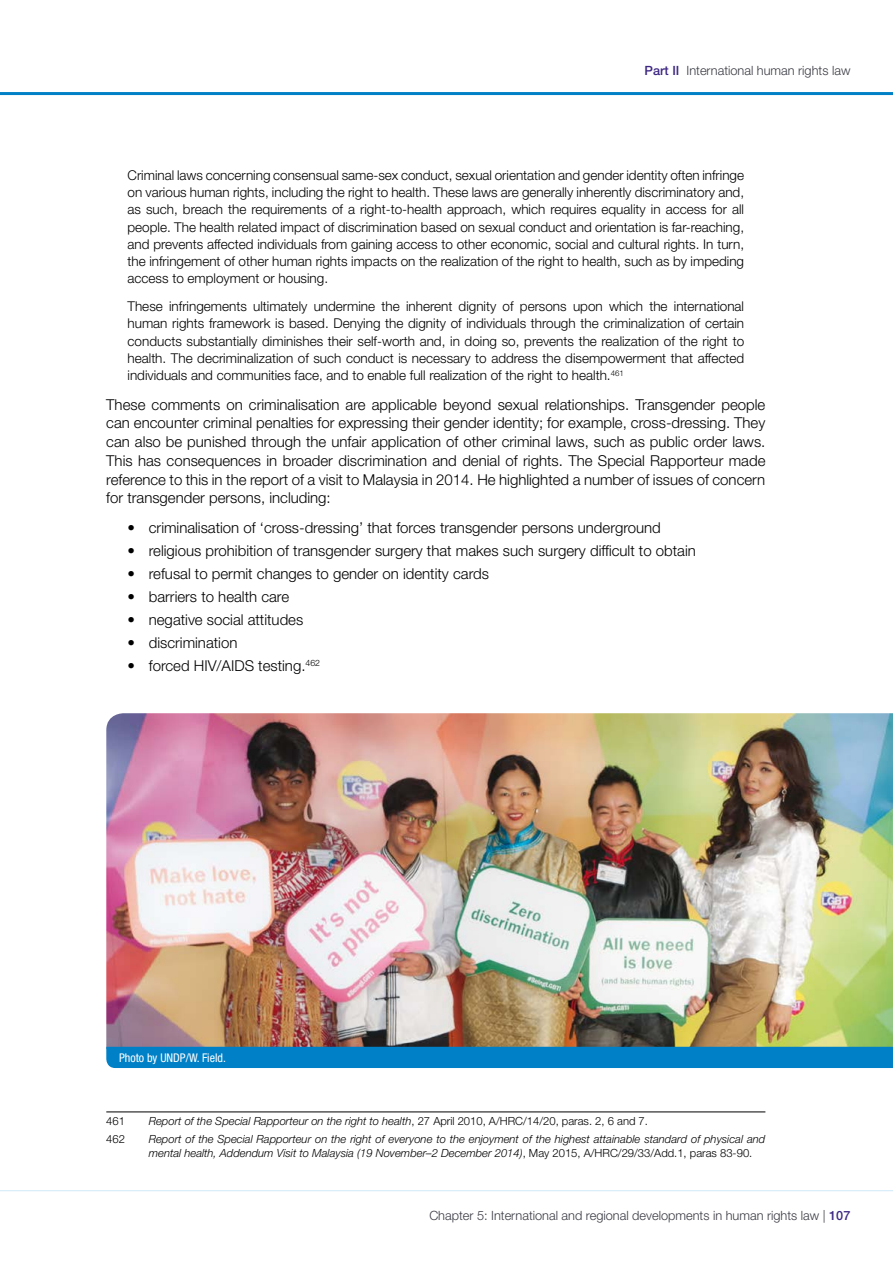
<style>
.page{position:relative;width:893px;height:1263px;background:#fff}
.page>*{position:absolute;margin:0;border:0;box-sizing:border-box;transform-origin:0 0}
.t1{font:300 15px/18.8px "Helvetica Neue LT Std";color:#000;text-align:justify}
.t2{font:300 13.5px/17.2px "Helvetica Neue LT Std";color:#000;text-align:justify}
.t3{font:300 12.75px "Helvetica Neue LT Std";color:#3a3b43}
.t4{font:condensed 12px "Helvetica Neue LT Std";color:#fff}
.t5{font:italic 300 11.25px/13.5px "Helvetica Neue LT Std";color:#000}
.t6{font:300 11.25px "Helvetica Neue LT Std";color:#000}
.s1{font-weight:500;color:#3e2883}
.s2{font-style:normal}
</style>
<div class="page">
<hr style="left:0;top:1190px;width:893px;height:1px;background:#d4ecf9">
<hr style="left:0;top:92px;width:893px;height:3px;background:#0080c6">
<hr style="left:106px;top:1111px;width:659px;height:1px;background:#000">
<img style="left:106px;top:713px;width:787px;height:334px">
<div style="left:106px;top:1047px;width:787px;height:21px;background:#0080c6"></div>
<p class="t3" style="left:644px;top:63px;width:207px"><span class="s1">Part II</span> International human rights law</p>
<p class="t2" style="left:128px;top:166px;width:618px">Criminal laws concerning consensual same-sex conduct, sexual orientation and gender identity often infringe on various human rights, including the right to health. These laws are generally inherently discriminatory and, as such, breach the requirements of a right-to-health approach, which requires equality in access for all people. The health related impact of discrimination based on sexual conduct and orientation is far-reaching, and prevents affected individuals from gaining access to other economic, social and cultural rights. In turn, the infringement of other human rights impacts on the realization of the right to health, such as by impeding access to employment or housing.</p>
<p class="t2" style="left:128px;top:297px;width:618px">These infringements ultimately undermine the inherent dignity of persons upon which the international human rights framework is based. Denying the dignity of individuals through the criminalization of certain conducts substantially diminishes their self-worth and, in doing so, prevents the realization of the right to health. The decriminalization of such conduct is necessary to address the disempowerment that affected individuals and communities face, and to enable full realization of the right to health.<sup>461</sup></p>
<p class="t1" style="left:106px;top:394px;width:661px">These comments on criminalisation are applicable beyond sexual relationships. Transgender people can encounter criminal penalties for expressing their gender identity; for example, cross-dressing. They can also be punished through the unfair application of other criminal laws, such as public order laws.<br>This has consequences in broader discrimination and denial of rights. The Special Rapporteur made reference to this in the report of a visit to Malaysia in 2014. He highlighted a number of issues of concern for transgender persons, including:</p>
<p class="t1" style="left:128px;top:518px;width:535px">• criminalisation of ‘cross-dressing’ that forces transgender persons underground</p>
<p class="t1" style="left:128px;top:541px;width:570px">• religious prohibition of transgender surgery that makes such surgery difficult to obtain</p>
<p class="t1" style="left:128px;top:564px;width:363px">• refusal to permit changes to gender on identity cards</p>
<p class="t1" style="left:128px;top:587px;width:163px">• barriers to health care</p>
<p class="t1" style="left:128px;top:610px;width:177px">• negative social attitudes</p>
<p class="t1" style="left:128px;top:633px;width:111px">• discrimination</p>
<p class="t1" style="left:128px;top:656px;width:194px">• forced HIV/AIDS testing.<sup>462</sup></p>
<p class="t4" style="left:119px;top:1050px;width:108px">Photo by UNDP/W. Field.</p>
<p class="t6" style="left:106px;top:1114px;width:20px">461</p>
<p class="t5" style="left:149px;top:1114px;width:501px">Report of the Special Rapporteur on the right to health<span class="s2">, 27 April 2010, A/HRC/14/20, paras. 2, 6 and 7.</span></p>
<p class="t6" style="left:106px;top:1132px;width:20px">462</p>
<p class="t5" style="left:149px;top:1132px;width:618px">Report of the Special Rapporteur on the right of everyone to the enjoyment of the highest attainable standard of physical and mental health, Addendum Visit to Malaysia (19 November–2 December 2014)<span class="s2">, May 2015, A/HRC/29/33/Add.1, paras 83-90.</span></p>
<p class="t3" style="left:429px;top:1208px;width:423px">Chapter 5: International and regional developments in human rights law | <span class="s1">107</span></p>
</div>
